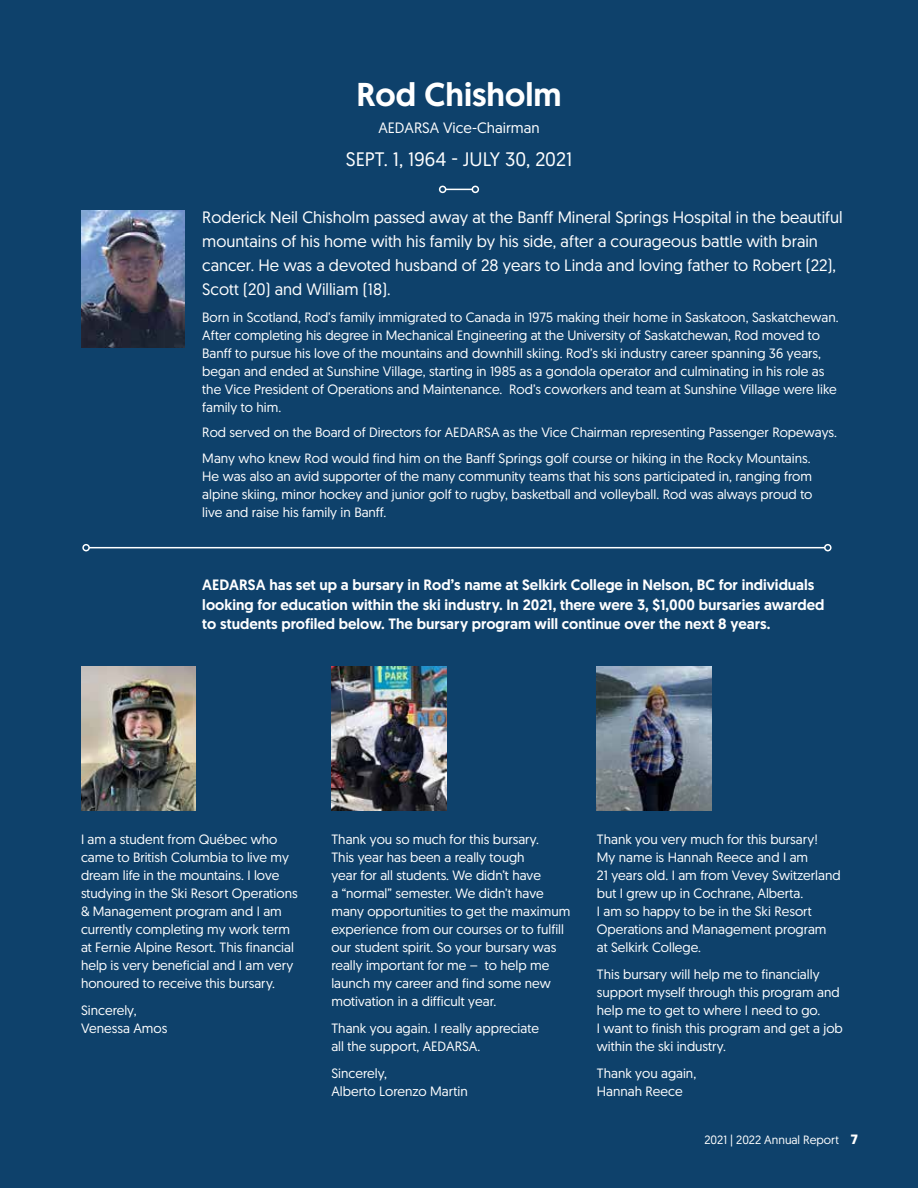
<style>
.page{position:relative;width:918px;height:1188px;background:#0e416b}
.page>*{position:absolute;margin:0;border:0;box-sizing:border-box;transform-origin:0 0}
.t1{font:500 33px "Geomanist";color:#fff}
.t2{font:19.5px "Geomanist";color:#fff}
.t3{font:16.5px/24px "Geomanist";color:#fff}
.t4{font:500 15px/19.5px "Geomanist";color:#fff}
.t5{font:15px "Geomanist";color:#fff}
.t6{font:13.5px/18px "Geomanist";color:#fff}
.t7{font:12px "Geomanist";color:#fff}
.s1{font-weight:700;font-size:13.5px}
</style>
<div class="page">
<svg style="left:446px;top:189px;width:26px;height:1px"></svg>
<div style="left:439px;top:186px;width:7px;height:7px;border:2px solid #fff;border-radius:50%"></div>
<div style="left:472px;top:186px;width:7px;height:7px;border:2px solid #fff;border-radius:50%"></div>
<img style="left:81px;top:667px;width:115px;height:143px">
<img style="left:81px;top:210px;width:103px;height:138px">
<img style="left:331px;top:667px;width:115px;height:143px">
<img style="left:597px;top:667px;width:115px;height:143px">
<hr style="left:89px;top:547px;width:736px;height:1px;background:#fff">
<div style="left:82px;top:544px;width:8px;height:7px;border:2px solid #fff;border-radius:50%"></div>
<div style="left:824px;top:544px;width:8px;height:7px;border:2px solid #fff;border-radius:50%"></div>
<h1 class="t1" style="left:356px;top:72px;width:207px">Rod Chisholm</h1>
<p class="t5" style="left:378px;top:118px;width:163px">AEDARSA Vice-Chairman</p>
<h2 class="t2" style="left:346px;top:146px;width:228px">SEPT. 1, 1964 - JULY 30, 2021</h2>
<p class="t3" style="left:202px;top:204px;width:642px">Roderick Neil Chisholm passed away at the Banff Mineral Springs Hospital in the beautiful mountains of his home with his family by his side, after a courageous battle with brain cancer. He was a devoted husband of 28 years to Linda and loving father to Robert (22), Scott (20) and William (18).</p>
<p class="t6" style="left:202px;top:307px;width:638px">Born in Scotland, Rod’s family immigrated to Canada in 1975 making their home in Saskatoon, Saskatchewan.<br>After completing his degree in Mechanical Engineering at the University of Saskatchewan, Rod moved to Banff to pursue his love of the mountains and downhill skiing. Rod’s ski industry career spanning 36 years, began and ended at Sunshine Village, starting in 1985 as a gondola operator and culminating in his role as the Vice President of Operations and Maintenance. Rod’s coworkers and team at Sunshine Village were like family to him.</p>
<p class="t6" style="left:202px;top:419px;width:636px;line-height:25.5px">Rod served on the Board of Directors for AEDARSA as the Vice Chairman representing Passenger Ropeways.<br>Many who knew Rod would find him on the Banff Springs golf course or hiking in the Rocky Mountains.</p>
<p class="t6" style="left:202px;top:466px;width:612px;text-align:justify">He was also an avid supporter of the many community teams that his sons participated in, ranging from alpine skiing, minor hockey and junior golf to rugby, basketball and volleyball. Rod was always proud to live and raise his family in Banff.</p>
<p class="t4" style="left:202px;top:575px;width:624px">AEDARSA has set up a bursary in Rod’s name at Selkirk College in Nelson, BC for individuals looking for education within the ski industry. In 2021, there were 3, $1,000 bursaries awarded to students profiled below. The bursary program will continue over the next 8 years.</p>
<p class="t6" style="left:81px;top:830px;width:218px">I am a student from Québec who came to British Columbia to live my dream life in the mountains. I love studying in the Ski Resort Operations &amp; Management program and I am currently completing my work term at Fernie Alpine Resort. This financial help is very beneficial and I am very honoured to receive this bursary.</p>
<p class="t6" style="left:81px;top:1001px;width:88px">Sincerely,<br>Venessa Amos</p>
<p class="t6" style="left:331px;top:830px;width:240px">Thank you so much for this bursary.<br>This year has been a really tough<br>year for all students. We didn’t have<br>a “normal” semester. We didn’t have many opportunities to get the maximum experience from our courses or to fulfill our student spirit. So your bursary was really important for me – to help me launch my career and find some new motivation in a difficult year.</p>
<p class="t6" style="left:331px;top:1019px;width:209px">Thank you again. I really appreciate all the support, AEDARSA.</p>
<p class="t6" style="left:331px;top:1064px;width:138px">Sincerely,<br>Alberto Lorenzo Martin</p>
<p class="t6" style="left:597px;top:830px;width:245px">Thank you very much for this bursary!<br>My name is Hannah Reece and I am<br>21 years old. I am from Vevey Switzerland but I grew up in Cochrane, Alberta.<br>I am so happy to be in the Ski Resort<br>Operations and Management program at Selkirk College.</p>
<p class="t6" style="left:597px;top:965px;width:248px">This bursary will help me to financially support myself through this program and help me to get to where I need to go.<br>I want to finish this program and get a job within the ski industry.</p>
<p class="t6" style="left:597px;top:1064px;width:101px">Thank you again,<br>Hannah Reece</p>
<p class="t7" style="left:704px;top:1132px;width:155px">2021 | 2022 Annual Report <span class="s1">7</span></p>
</div>
